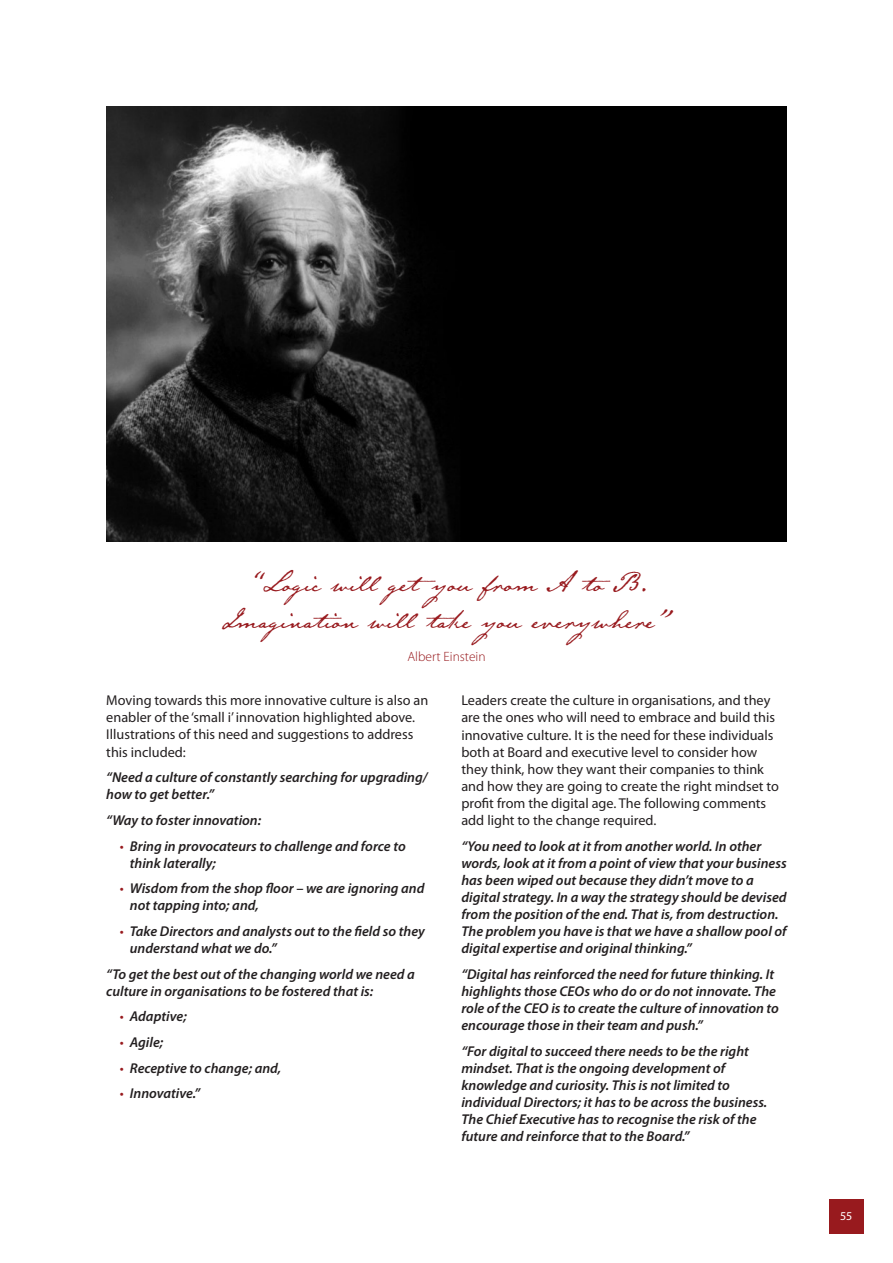
<style>
.page{position:relative;width:893px;height:1263px;background:#fff}
.page>*{position:absolute;margin:0;border:0;box-sizing:border-box;transform-origin:0 0}
.t1{font:37.5px/37.5px "Emily Austin";color:#981a1e;text-align:center}
.t2{font:italic 600 14.25px/17.1px "Myriad Pro";color:#231f20}
.t3{font:14.25px/17.1px "Myriad Pro";color:#231f20}
.t4{font:300 13.5px "Myriad Pro";color:#981a1e}
.t5{font:12px "Myriad Pro";color:#fff}
.s1{font-weight:400;font-style:normal;color:#981a1e}
</style>
<div class="page">
<div style="left:829px;top:1199px;width:34px;height:34px;background:#981a1e"></div>
<img style="left:106px;top:106px;width:681px;height:436px">
<h1 class="t1" style="left:222px;top:558px;width:450px">“Logic will get you from A to B.<br>Imagination will take you everywhere”</h1>
<p class="t4" style="left:407px;top:649px;width:80px">Albert Einstein</p>
<p class="t3" style="left:106px;top:692px;width:323px">Moving towards this more innovative culture is also an enabler of the ‘small i’ innovation highlighted above.<br>Illustrations of this need and suggestions to address this included:</p>
<p class="t2" style="left:106px;top:769px;width:323px">“Need a culture of constantly searching for upgrading/ how to get better.”</p>
<p class="t2" style="left:106px;top:812px;width:156px">“Way to foster innovation:</p>
<p class="t2" style="left:130px;top:837px;width:277px;text-indent:-10px"><span class="s1">•</span> Bring in provocateurs to challenge and force to think laterally;</p>
<p class="t2" style="left:130px;top:880px;width:296px;text-indent:-10px"><span class="s1">•</span> Wisdom from the shop floor – we are ignoring and not tapping into; and,</p>
<p class="t2" style="left:130px;top:923px;width:297px;text-indent:-10px"><span class="s1">•</span> Take Directors and analysts out to the field so they understand what we do.”</p>
<p class="t2" style="left:106px;top:965px;width:310px">“To get the best out of the changing world we need a culture in organisations to be fostered that is:</p>
<p class="t2" style="left:120px;top:1008px;width:68px"><span class="s1">•</span> Adaptive;</p>
<p class="t2" style="left:120px;top:1034px;width:45px"><span class="s1">•</span> Agile;</p>
<p class="t2" style="left:120px;top:1059px;width:163px"><span class="s1">•</span> Receptive to change; and,</p>
<p class="t2" style="left:120px;top:1085px;width:82px"><span class="s1">•</span> Innovative.”</p>
<p class="t3" style="left:461px;top:692px;width:319px">Leaders create the culture in organisations, and they are the ones who will need to embrace and build this innovative culture. It is the need for these individuals both at Board and executive level to consider how they think, how they want their companies to think and how they are going to create the right mindset to profit from the digital age. The following comments add light to the change required.</p>
<p class="t2" style="left:461px;top:837px;width:327px">“You need to look at it from another world. In other words, look at it from a point of view that your business has been wiped out because they didn’t move to a digital strategy. In a way the strategy should be devised from the position of the end. That is, from destruction.<br>The problem you have is that we have a shallow pool of digital expertise and original thinking.”</p>
<p class="t2" style="left:461px;top:966px;width:319px">“Digital has reinforced the need for future thinking. It highlights those CEOs who do or do not innovate. The role of the CEO is to create the culture of innovation to encourage those in their team and push.”</p>
<p class="t2" style="left:461px;top:1043px;width:307px">“For digital to succeed there needs to be the right mindset. That is the ongoing development of knowledge and curiosity. This is not limited to individual Directors; it has to be across the business.<br>The Chief Executive has to recognise the risk of the future and reinforce that to the Board.”</p>
<p class="t5" style="left:840px;top:1210px;width:14px">55</p>
</div>
